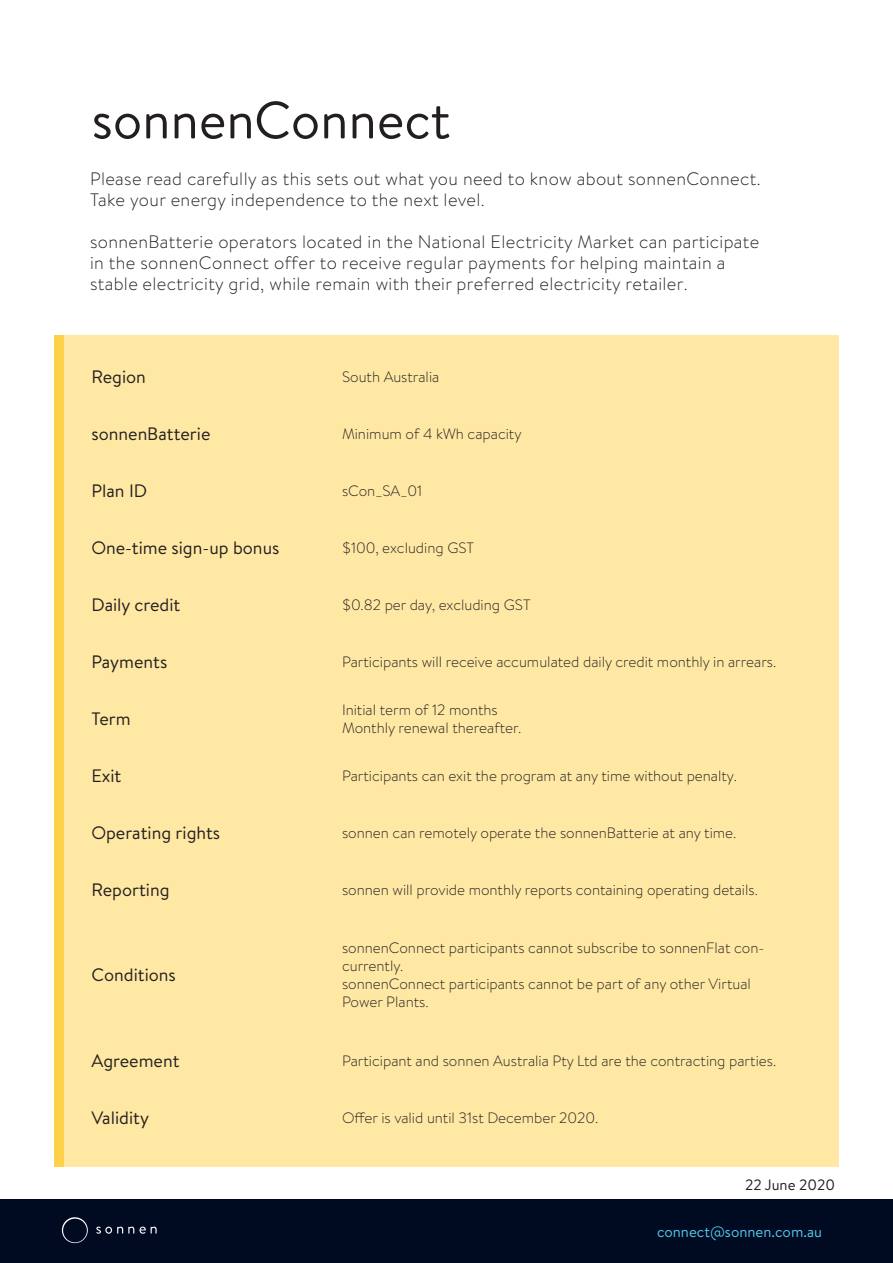
<style>
.page{position:relative;width:893px;height:1263px;background:#fff}
.page>*{position:absolute;margin:0;border:0;box-sizing:border-box;transform-origin:0 0}
.t1{font:52.5px "Brandon Text";color:#231f20}
.t2{font:300 18px/21px "Brandon Text";letter-spacing:.02em;color:#231f20}
.t3{font:18px "Brandon Text";color:#231f20}
.t4{font:300 15px/18px "Brandon Text";color:#231f20}
.t5{font:15px "Brandon Text";color:#53c9ed}
.t6{font:15px "Brandon Text";color:#231f20}
</style>
<div class="page">
<div style="left:0;top:1199px;width:893px;height:64px;background:#000a20"></div>
<div style="left:55px;top:335px;width:11px;height:832px;background:#ffd14a"></div>
<div style="left:64px;top:335px;width:775px;height:832px;background:#ffe8a4"></div>
<svg style="left:96px;top:1226px;width:61px;height:8px"></svg>
<svg style="left:62px;top:1217px;width:26px;height:26px"></svg>
<p class="t1" style="left:92px;top:84px;width:360px">sonnenConnect</p>
<p class="t2" style="left:90px;top:167px;width:672px">Please read carefully as this sets out what you need to know about sonnenConnect.<br>Take your energy independence to the next level.</p>
<p class="t2" style="left:90px;top:230px;width:671px">sonnenBatterie operators located in the National Electricity Market can participate in the sonnenConnect offer to receive regular payments for helping maintain a stable electricity grid, while remain with their preferred electricity retailer.</p>
<p class="t3" style="left:92px;top:364px;width:56px">Region</p>
<p class="t4" style="left:342px;top:367px;width:99px">South Australia</p>
<p class="t3" style="left:92px;top:421px;width:121px">sonnenBatterie</p>
<p class="t4" style="left:342px;top:424px;width:181px">Minimum of 4 kWh capacity</p>
<p class="t3" style="left:92px;top:478px;width:57px">Plan ID</p>
<p class="t4" style="left:342px;top:481px;width:82px">sCon_SA_01</p>
<p class="t3" style="left:92px;top:535px;width:189px">One-time sign-up bonus</p>
<p class="t4" style="left:342px;top:538px;width:134px">$100, excluding GST</p>
<p class="t3" style="left:92px;top:592px;width:90px">Daily credit</p>
<p class="t4" style="left:342px;top:595px;width:190px">$0.82 per day, excluding GST</p>
<p class="t3" style="left:92px;top:649px;width:77px">Payments</p>
<p class="t4" style="left:342px;top:652px;width:436px">Participants will receive accumulated daily credit monthly in arrears.</p>
<p class="t3" style="left:92px;top:706px;width:41px">Term</p>
<p class="t4" style="left:342px;top:700px;width:157px">Initial term of 12 months</p>
<p class="t4" style="left:342px;top:718px;width:181px">Monthly renewal thereafter.</p>
<p class="t3" style="left:92px;top:763px;width:31px">Exit</p>
<p class="t4" style="left:342px;top:766px;width:396px">Participants can exit the program at any time without penalty.</p>
<p class="t3" style="left:92px;top:820px;width:130px">Operating rights</p>
<p class="t4" style="left:342px;top:823px;width:396px">sonnen can remotely operate the sonnenBatterie at any time.</p>
<p class="t3" style="left:92px;top:877px;width:80px">Reporting</p>
<p class="t4" style="left:342px;top:880px;width:417px">sonnen will provide monthly reports containing operating details.</p>
<p class="t3" style="left:92px;top:963px;width:86px">Conditions</p>
<p class="t4" style="left:342px;top:939px;width:424px">sonnenConnect participants cannot subscribe to sonnenFlat con&shy;currently.</p>
<p class="t4" style="left:342px;top:975px;width:410px">sonnenConnect participants cannot be part of any other Virtual<br>Power Plants.</p>
<p class="t3" style="left:92px;top:1048px;width:90px">Agreement</p>
<p class="t4" style="left:342px;top:1051px;width:436px">Participant and sonnen Australia Pty Ltd are the contracting parties.</p>
<p class="t3" style="left:92px;top:1105px;width:59px">Validity</p>
<p class="t4" style="left:342px;top:1108px;width:258px">Offer is valid until 31st December 2020.</p>
<p class="t6" style="left:745px;top:1174px;width:91px">22 June 2020</p>
<p class="t5" style="left:657px;top:1221px;width:166px">connect@sonnen.com.au</p>
</div>
